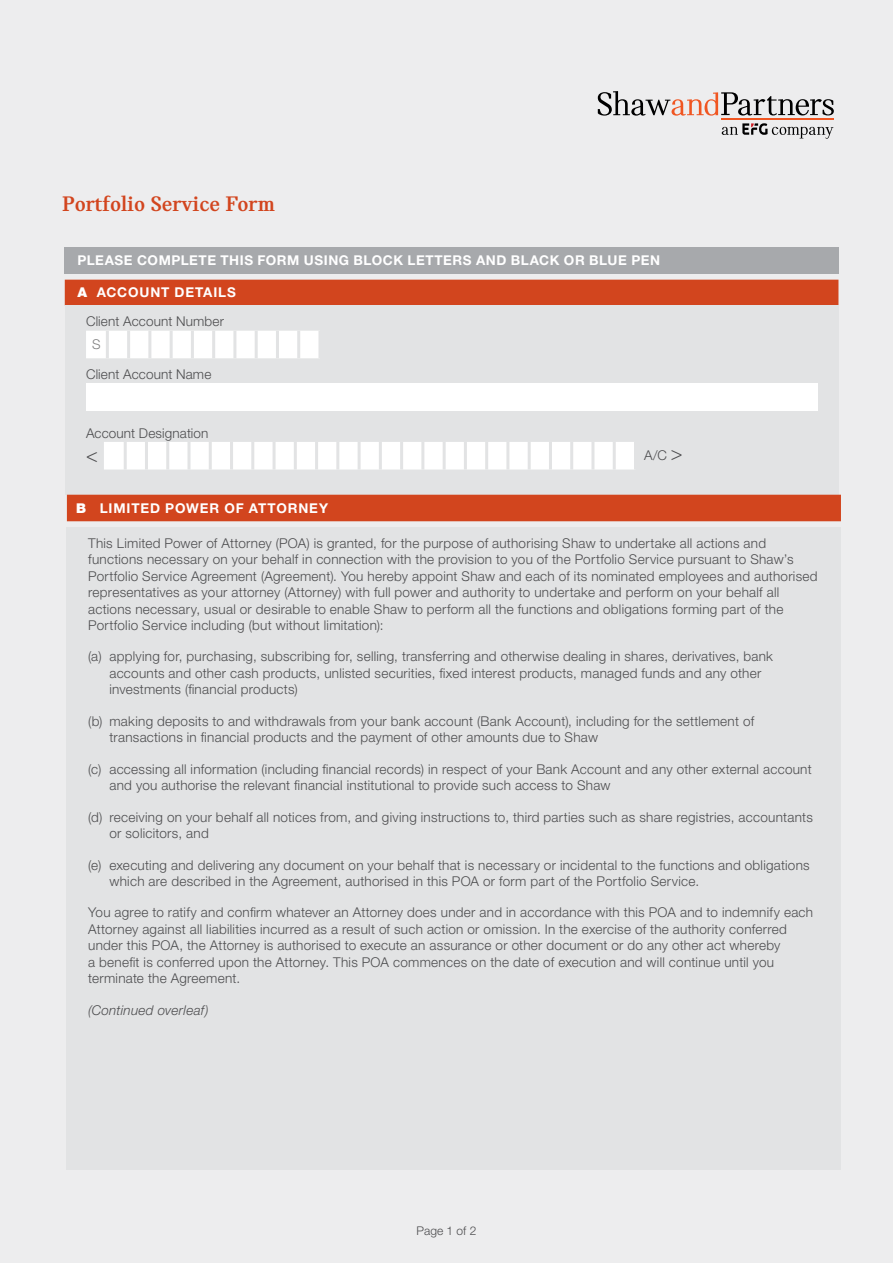
<style>
.page{position:relative;width:893px;height:1263px;background:#ededee}
.page>*{position:absolute;margin:0;border:0;box-sizing:border-box;transform-origin:0 0}
.t1{font:900 22.5px "Catalog";color:#d2451e}
.t2{font:300 19.5px "Helvetica Neue LT Std";color:#4d4d4f}
.t3{font:300 13.5px/16.5px "Helvetica Neue LT Std";letter-spacing:.02em;color:#4d4d4f}
.t4{font:700 13.5px "Helvetica Neue LT Std";letter-spacing:.04em;color:#fff}
.t5{font:700 13.5px "Helvetica Neue LT Std";letter-spacing:.065em;color:#fff}
.t6{font:italic 300 13.5px "Helvetica Neue LT Std";letter-spacing:.02em;color:#4d4d4f}
.t7{font:300 13.5px "Helvetica Neue LT Std";color:#818181}
.t8{font:300 12px "Helvetica Neue LT Std";color:#4d4d4f}
.s1{font-weight:900;color:#fff}
.s2{font-weight:700;color:#fff}
.s3{font-size:19.5px}
.s4{font-weight:900}
</style>
<div class="page">
<div style="left:65px;top:247px;width:774px;height:27px;background:#a7a9ac"></div>
<div style="left:65px;top:280px;width:773px;height:25px;background:#d2451e"></div>
<div style="left:65px;top:305px;width:773px;height:190px;background:#e2e3e4"></div>
<div style="left:86px;top:331px;width:232px;height:27px;background:#fff"></div>
<hr style="left:106px;top:331px;width:3px;height:27px;background:#e2e3e4">
<hr style="left:127px;top:331px;width:3px;height:27px;background:#e2e3e4">
<hr style="left:148px;top:331px;width:3px;height:27px;background:#e2e3e4">
<hr style="left:170px;top:331px;width:3px;height:27px;background:#e2e3e4">
<hr style="left:191px;top:331px;width:3px;height:27px;background:#e2e3e4">
<hr style="left:212px;top:331px;width:3px;height:27px;background:#e2e3e4">
<hr style="left:233px;top:331px;width:3px;height:27px;background:#e2e3e4">
<hr style="left:255px;top:331px;width:3px;height:27px;background:#e2e3e4">
<hr style="left:276px;top:331px;width:3px;height:27px;background:#e2e3e4">
<hr style="left:297px;top:331px;width:3px;height:27px;background:#e2e3e4">
<div style="left:86px;top:383px;width:731px;height:28px;background:#fff"></div>
<div style="left:104px;top:442px;width:530px;height:27px;background:#fff"></div>
<hr style="left:124px;top:442px;width:3px;height:27px;background:#e2e3e4">
<hr style="left:145px;top:442px;width:3px;height:27px;background:#e2e3e4">
<hr style="left:166px;top:442px;width:3px;height:27px;background:#e2e3e4">
<hr style="left:188px;top:442px;width:2px;height:27px;background:#e2e3e4">
<hr style="left:209px;top:442px;width:3px;height:27px;background:#e2e3e4">
<hr style="left:230px;top:442px;width:3px;height:27px;background:#e2e3e4">
<hr style="left:251px;top:442px;width:3px;height:27px;background:#e2e3e4">
<hr style="left:273px;top:442px;width:3px;height:27px;background:#e2e3e4">
<hr style="left:294px;top:442px;width:3px;height:27px;background:#e2e3e4">
<hr style="left:315px;top:442px;width:3px;height:27px;background:#e2e3e4">
<hr style="left:336px;top:442px;width:3px;height:27px;background:#e2e3e4">
<hr style="left:358px;top:442px;width:3px;height:27px;background:#e2e3e4">
<hr style="left:379px;top:442px;width:3px;height:27px;background:#e2e3e4">
<hr style="left:400px;top:442px;width:3px;height:27px;background:#e2e3e4">
<hr style="left:421px;top:442px;width:3px;height:27px;background:#e2e3e4">
<hr style="left:443px;top:442px;width:3px;height:27px;background:#e2e3e4">
<hr style="left:464px;top:442px;width:3px;height:27px;background:#e2e3e4">
<hr style="left:485px;top:442px;width:3px;height:27px;background:#e2e3e4">
<hr style="left:506px;top:442px;width:3px;height:27px;background:#e2e3e4">
<hr style="left:528px;top:442px;width:3px;height:27px;background:#e2e3e4">
<hr style="left:549px;top:442px;width:3px;height:27px;background:#e2e3e4">
<hr style="left:570px;top:442px;width:3px;height:27px;background:#e2e3e4">
<hr style="left:591px;top:442px;width:3px;height:27px;background:#e2e3e4">
<hr style="left:613px;top:442px;width:3px;height:27px;background:#e2e3e4">
<svg style="left:598px;top:91px;width:236px;height:25px"></svg>
<hr style="left:721px;top:118px;width:113px;height:2px;background:#f05622">
<svg style="left:722px;top:123px;width:111px;height:16px"></svg>
<div style="left:67px;top:495px;width:774px;height:26px;background:#d2451e"></div>
<div style="left:67px;top:527px;width:774px;height:642px;background:#e2e3e4"></div>
<h1 class="t1" style="left:63px;top:190px;width:214px">Portfolio Service Form</h1>
<p class="t4" style="left:78px;top:252px;width:584px">PLEASE COMPLETE THIS FORM USING BLOCK LETTERS AND BLACK OR BLUE PEN</p>
<p class="t3" style="left:78px;top:278px;width:160px;line-height:29.1px;text-align:center"><span class="s1">A</span> <span class="s2">ACCOUNT DETAILS<br></span>Client Account Number</p>
<p class="t7" style="left:92px;top:336px;width:10px">S</p>
<p class="t3" style="left:86px;top:366px;width:127px">Client Account Name</p>
<p class="t3" style="left:86px;top:424px;width:124px">Account Designation</p>
<h2 class="t2" style="left:86px;top:443px;width:13px">&lt;</h2>
<p class="t3" style="left:644px;top:447px;width:40px">A/C <span class="s3">&gt;</span></p>
<p class="t5" style="left:76px;top:500px;width:253px"><span class="s4">B</span> LIMITED POWER OF ATTORNEY</p>
<p class="t3" style="left:88px;top:534px;width:731px">This Limited Power of Attorney (POA) is granted, for the purpose of authorising Shaw to undertake all actions and functions necessary on your behalf in connection with the provision to you of the Portfolio Service pursuant to Shaw’s Portfolio Service Agreement (Agreement). You hereby appoint Shaw and each of its nominated employees and authorised representatives as your attorney (Attorney) with full power and authority to undertake and perform on your behalf all actions necessary, usual or desirable to enable Shaw to perform all the functions and obligations forming part of the Portfolio Service including (but without limitation):</p>
<p class="t3" style="left:109px;top:648px;width:665px;text-indent:-21px">(a) applying for, purchasing, subscribing for, selling, transferring and otherwise dealing in shares, derivatives, bank accounts and other cash products, unlisted securities, fixed interest products, managed funds and any other investments (financial products)</p>
<p class="t3" style="left:109px;top:712px;width:646px;text-indent:-21px">(b) making deposits to and withdrawals from your bank account (Bank Account), including for the settlement of transactions in financial products and the payment of other amounts due to Shaw</p>
<p class="t3" style="left:109px;top:760px;width:704px;text-indent:-21px">(c) accessing all information (including financial records) in respect of your Bank Account and any other external account and you authorise the relevant financial institutional to provide such access to Shaw</p>
<p class="t3" style="left:109px;top:808px;width:705px;text-indent:-21px">(d) receiving on your behalf all notices from, and giving instructions to, third parties such as share registries, accountants or solicitors, and</p>
<p class="t3" style="left:109px;top:856px;width:702px;text-indent:-21px">(e) executing and delivering any document on your behalf that is necessary or incidental to the functions and obligations which are described in the Agreement, authorised in this POA or form part of the Portfolio Service.</p>
<p class="t3" style="left:88px;top:904px;width:726px">You agree to ratify and confirm whatever an Attorney does under and in accordance with this POA and to indemnify each Attorney against all liabilities incurred as a result of such action or omission. In the exercise of the authority conferred under this POA, the Attorney is authorised to execute an assurance or other document or do any other act whereby<br>a benefit is conferred upon the Attorney. This POA commences on the date of execution and will continue until you terminate the Agreement.</p>
<p class="t6" style="left:88px;top:1002px;width:122px">(Continued overleaf)</p>
<p class="t8" style="left:417px;top:1224px;width:61px">Page 1 of 2</p>
</div>
